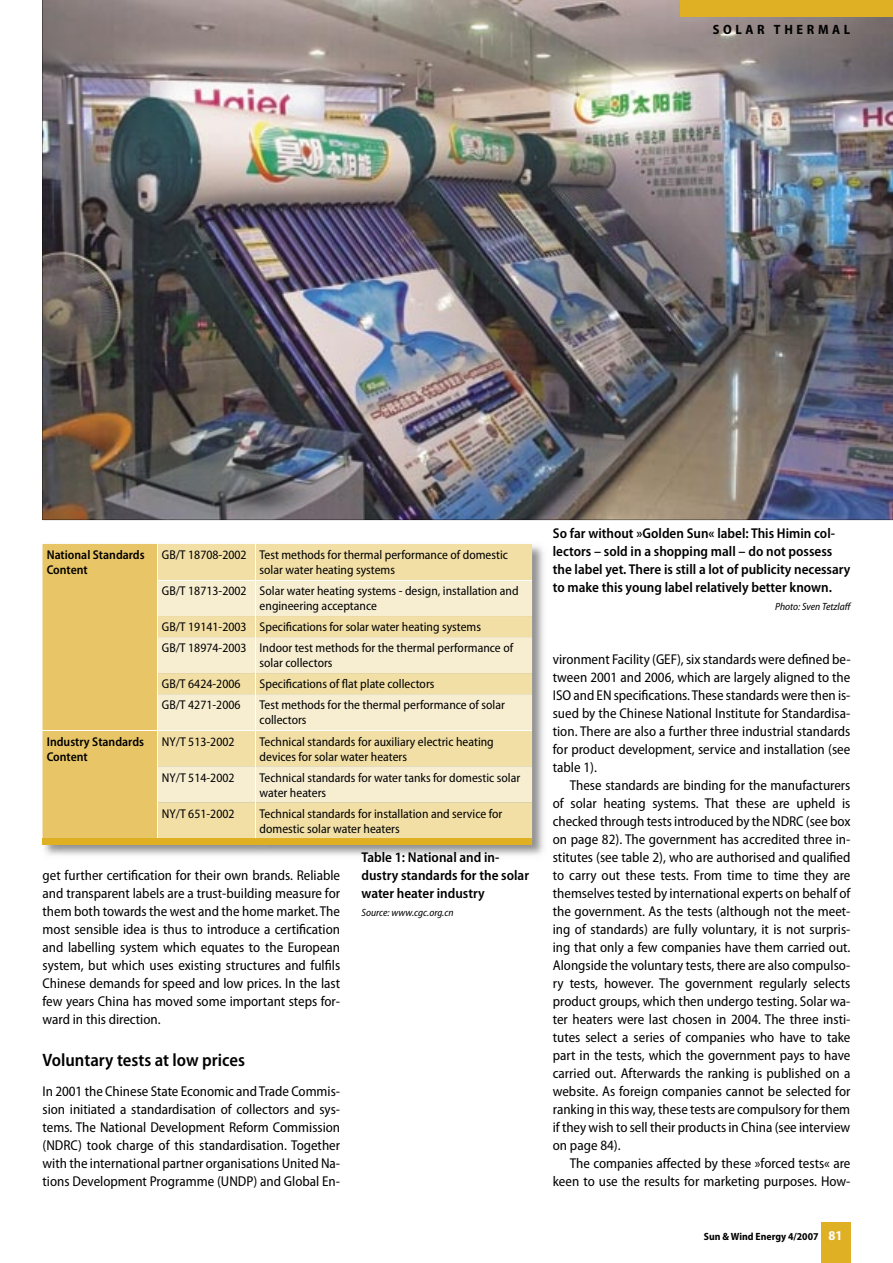
<style>
.page{position:relative;width:893px;height:1263px;background:#fff}
.page>*{position:absolute;margin:0;border:0;box-sizing:border-box;transform-origin:0 0}
.t1{font:600 semi-condensed 18px "Myriad Pro";color:#000}
.t2{font:semi-condensed 14.25px/18px "Myriad Pro";color:#000;text-align:justify}
.t3{font:600 semi-condensed 14.25px/18px "Myriad Pro";color:#000}
.t4{font:700 semi-condensed 13.5px "Myriad Pro";letter-spacing:.27em;color:#000}
.t5{font:semi-condensed 12.75px/15px "Myriad Pro";color:#000}
.t6{font:600 semi-condensed 12.75px/15px "Myriad Pro";color:#000}
.t7{font:italic semi-condensed 10.5px "Myriad Pro";color:#000}
.t8{font:700 semi-condensed 10.5px "Myriad Pro";color:#000}
.s1{font-size:13.5px;color:#fff}
</style>
<div class="page">
<img style="left:42px;top:543px;width:502px;height:312px">
<div style="left:158px;top:544px;width:374px;height:294px;background:#f1dfa6"></div>
<svg style="left:158px;top:581px;width:374px;height:221px;background:#f4e8c2"></svg>
<hr style="left:158px;top:730px;width:97px;height:1px;background:#fff">
<hr style="left:255px;top:730px;width:277px;height:1px;background:#fff">
<div style="left:43px;top:838px;width:115px;height:6px;background:#dfb024"></div>
<div style="left:158px;top:838px;width:97px;height:6px;background:#dfb024"></div>
<div style="left:255px;top:838px;width:277px;height:6px;background:#dfb024"></div>
<hr style="left:255px;top:544px;width:1px;height:36px;background:#fff">
<hr style="left:255px;top:580px;width:1px;height:36px;background:#fff">
<svg style="left:255px;top:616px;width:1px;height:21px"></svg>
<hr style="left:255px;top:637px;width:1px;height:36px;background:#fff">
<div style="left:43px;top:544px;width:115px;height:294px;background:#e8c566"></div>
<svg style="left:255px;top:673px;width:1px;height:21px"></svg>
<hr style="left:157px;top:694px;width:1px;height:36px;background:#fff">
<hr style="left:255px;top:694px;width:1px;height:36px;background:#fff">
<hr style="left:157px;top:731px;width:1px;height:35px;background:#fff">
<hr style="left:255px;top:731px;width:1px;height:35px;background:#fff">
<hr style="left:157px;top:766px;width:1px;height:36px;background:#fff">
<hr style="left:255px;top:766px;width:1px;height:36px;background:#fff">
<hr style="left:157px;top:802px;width:1px;height:36px;background:#fff">
<hr style="left:255px;top:802px;width:1px;height:36px;background:#fff">
<hr style="left:157px;top:580px;width:98px;height:1px;background:#fff">
<hr style="left:255px;top:580px;width:277px;height:1px;background:#fff">
<img style="left:43px;top:0;width:850px;height:520px">
<div style="left:680px;top:0;width:213px;height:17px;background:#dfb024"></div>
<div style="left:821px;top:1222px;width:29px;height:41px;background:#dfb024"></div>
<p class="t4" style="left:713px;top:22px;width:139px">SOLAR THERMAL</p>
<p class="t6" style="left:47px;top:548px;width:99px">National Standards<br>Content</p>
<p class="t5" style="left:260px;top:548px;width:250px;text-indent:-98px">GB/T 18708-2002 Test methods for thermal performance of domestic solar water heating systems</p>
<p class="t5" style="left:260px;top:584px;width:260px;text-indent:-98px">GB/T 18713-2002 Solar water heating systems - design, installation and engineering acceptance</p>
<p class="t5" style="left:162px;top:617px;width:353px;line-height:21px">GB/T 19141-2003 Specifications for solar water heating systems<br>GB/T 18974-2003 Indoor test methods for the thermal performance of</p>
<p class="t5" style="left:260px;top:656px;width:74px">solar collectors</p>
<p class="t5" style="left:162px;top:677px;width:80px">GB/T 6424-2006</p>
<p class="t5" style="left:260px;top:677px;width:176px">Specifications of flat plate collectors</p>
<p class="t5" style="left:162px;top:698px;width:80px">GB/T 4271-2006</p>
<p class="t5" style="left:260px;top:698px;width:247px">Test methods for the thermal performance of solar collectors</p>
<p class="t6" style="left:47px;top:734px;width:99px">Industry Standards<br>Content</p>
<p class="t5" style="left:162px;top:734px;width:74px">NY/T 513-2002</p>
<p class="t5" style="left:260px;top:734px;width:236px">Technical standards for auxiliary electric heating devices for solar water heaters</p>
<p class="t5" style="left:162px;top:770px;width:74px">NY/T 514-2002</p>
<p class="t5" style="left:260px;top:770px;width:262px">Technical standards for water tanks for domestic solar water heaters</p>
<p class="t5" style="left:162px;top:806px;width:74px">NY/T 651-2002</p>
<p class="t5" style="left:260px;top:806px;width:244px">Technical standards for installation and service for domestic solar water heaters</p>
<p class="t2" style="left:43px;top:867px;width:299px">get further certification for their own brands. Reliable and transparent labels are a trust-building measure for them both towards the west and the home market. The most sensible idea is thus to introduce a certification and labelling system which equates to the European system, but which uses existing structures and fulfils Chinese demands for speed and low prices. In the last few years China has moved some important steps for&shy;ward in this direction.</p>
<p class="t1" style="left:43px;top:1050px;width:204px">Voluntary tests at low prices</p>
<p class="t2" style="left:43px;top:1083px;width:299px">In 2001 the Chinese State Economic and Trade Commis&shy;sion initiated a standardisation of collectors and sys&shy;tems. The National Development Reform Commission (NDRC) took charge of this standardisation. Together with the international partner organisations United Na&shy;tions Development Programme (UNDP) and Global En-</p>
<p class="t3" style="left:361px;top:848px;width:169px">Table 1: National and in&shy;dustry standards for the solar water heater industry</p>
<p class="t7" style="left:361px;top:907px;width:94px">Source: www.cgc.org.cn</p>
<p class="t3" style="left:553px;top:524px;width:299px">So far without »Golden Sun« label: This Himin col&shy;lectors – sold in a shopping mall – do not possess the label yet. There is still a lot of publicity necessary to make this young label relatively better known.</p>
<p class="t7" style="left:775px;top:601px;width:78px">Photo: Sven Tetzlaff</p>
<p class="t2" style="left:553px;top:651px;width:299px">vironment Facility (GEF), six standards were defined be&shy;tween 2001 and 2006, which are largely aligned to the ISO and EN specifications. These standards were then is&shy;sued by the Chinese National Institute for Standardisa&shy;tion. There are also a further three industrial standards for product development, service and installation (see table 1).</p>
<p class="t2" style="left:553px;top:777px;width:299px;text-indent:17px">These standards are binding for the manufacturers of solar heating systems. That these are upheld is checked through tests introduced by the NDRC (see box on page 82). The government has accredited three in - s titutes (see table 2), who are authorised and qualified to carry out these tests. From time to time they are themselves tested by international experts on behalf of the government. As the tests (although not the meet&shy;ing of standards) are fully voluntary, it is not surpris&shy;ing that only a few companies have them carried out.<br>Alongside the voluntary tests, there are also compulso&shy;ry tests, however. The government regularly selects product groups, which then undergo testing. Solar wa&shy;ter heaters were last chosen in 2004. The three insti&shy;tutes select a series of companies who have to take part in the tests, which the government pays to have carried out. Afterwards the ranking is published on a website. As foreign companies cannot be selected for ranking in this way, these tests are compulsory for them if they wish to sell their products in China (see interview on page 84).</p>
<p class="t2" style="left:553px;top:1155px;width:299px;text-align:right">The companies affected by these »forced tests« are keen to use the results for marketing purposes. How-</p>
<p class="t8" style="left:704px;top:1230px;width:140px">Sun &amp; Wind Energy 4/2007 <span class="s1">81</span></p>
</div>
